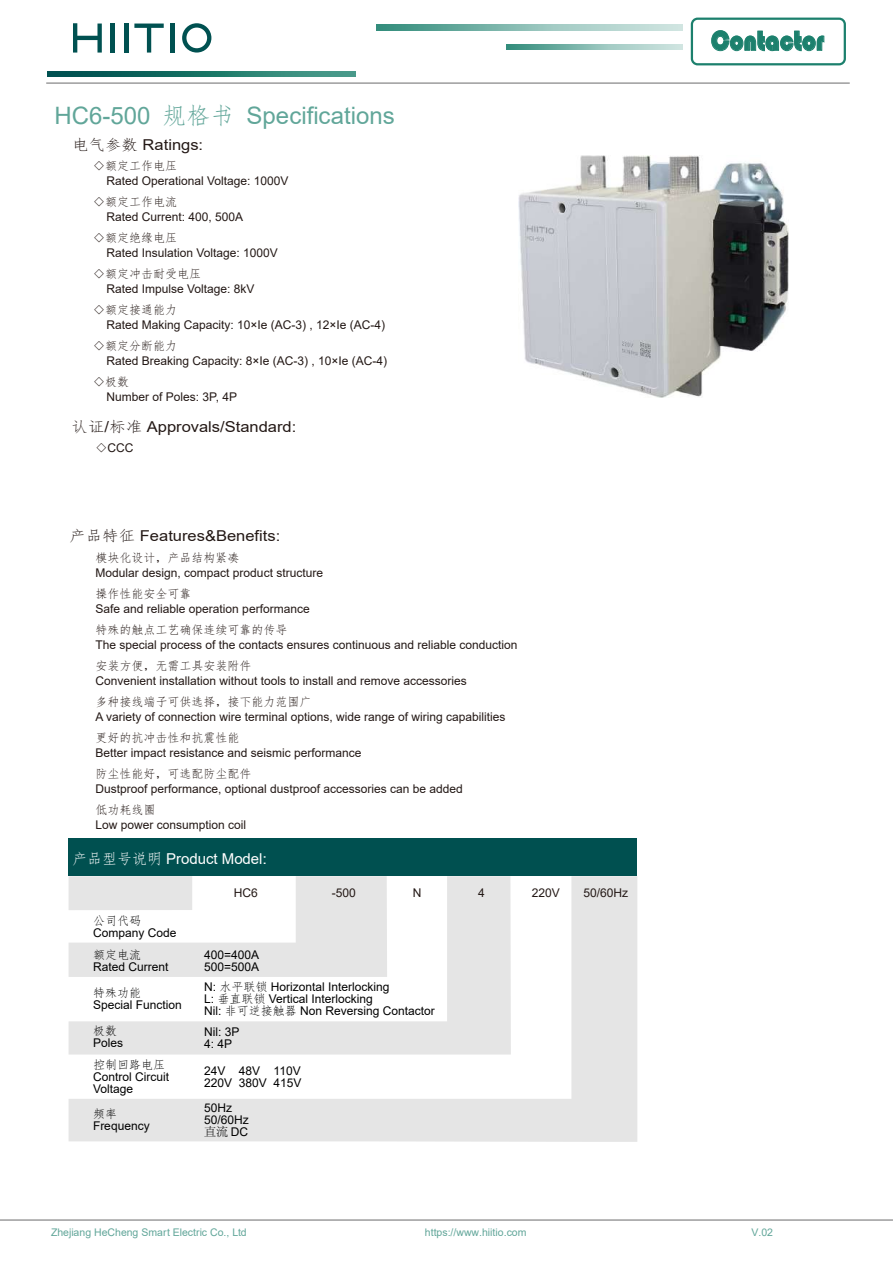
<style>
.page{position:relative;width:893px;height:1263px;background:#fff}
.page>*{position:absolute;margin:0;border:0;box-sizing:border-box;transform-origin:0 0}
.t1{font:28.8px "ST Hupo";color:#1c806d;scale:.86 1}
.t2{font:24px "Arial";color:#61a699}
.t3{font:15px "Arial";color:#231815;scale:1.1 1}
.t4{font:15px "Arial";color:#fff}
.t5{font:12px "Arial";color:#231815}
.t6{font:12px/12px "Arial";color:#000}
.t7{font:12px "Fang Song";color:#231815}
.t8{font:12px "Fang Song";color:#000}
.t9{font:300 12px "Adobe Song Std";color:#000}
.t10{font:10.5px "Arial";color:#61a699}
.s1{font-family:"Fang Song"}
.s2{font-family:"Arial";font-weight:400}
</style>
<div class="page">
<div style="left:69px;top:839px;width:568px;height:37px;background:#005050"></div>
<svg style="left:69px;top:876px;width:568px;height:266px;fill:#e5e5e5"></svg>
<svg style="left:69px;top:876px;width:442px;height:178px;fill:#e5e5e5"></svg>
<div style="left:69px;top:876px;width:123px;height:34px;background:#e5e5e5"></div>
<svg style="left:377px;top:25px;width:305px;height:5px;background:#8abdb4"></svg>
<svg style="left:507px;top:44px;width:175px;height:6px"></svg>
<svg style="left:47px;top:71px;width:309px;height:6px;background:#1f7569"></svg>
<hr style="left:0;top:1219px;width:893px;height:2px;background:#9c9c9d">
<hr style="left:46px;top:82px;width:804px;height:2px;background:#9c9c9d">
<div style="left:691px;top:18px;width:155px;height:47px;border:2px solid #1c806d;border-radius:6px"></div>
<svg style="left:182px;top:23px;width:29px;height:30px"></svg>
<hr style="left:171px;top:24px;width:4px;height:29px;background:#005151">
<hr style="left:111px;top:24px;width:4px;height:29px;background:#005151">
<svg style="left:73px;top:23px;width:29px;height:30px"></svg>
<hr style="left:124px;top:24px;width:4px;height:29px;background:#005151">
<svg style="left:134px;top:24px;width:30px;height:29px"></svg>
<svg style="left:711px;top:30px;width:114px;height:21px"></svg>
<img style="left:519px;top:156px;width:270px;height:242px">
<h2 class="t2" style="left:55px;top:99px;width:342px">HC6-500 <span class="s1">规格书</span> Specifications</h2>
<p class="t3" style="left:72px;top:134px;width:121px"><span class="s1">电气参数</span> Ratings:</p>
<p class="t7" style="left:93px;top:160px;width:85px">◇额定工作电压</p>
<p class="t5" style="left:106px;top:173px;width:184px">Rated Operational Voltage: 1000V</p>
<p class="t7" style="left:93px;top:196px;width:85px">◇额定工作电流</p>
<p class="t5" style="left:106px;top:209px;width:138px">Rated Current: 400, 500A</p>
<p class="t7" style="left:93px;top:232px;width:85px">◇额定绝缘电压</p>
<p class="t5" style="left:106px;top:245px;width:173px">Rated Insulation Voltage: 1000V</p>
<p class="t7" style="left:93px;top:268px;width:109px">◇额定冲击耐受电压</p>
<p class="t5" style="left:106px;top:281px;width:150px">Rated Impulse Voltage: 8kV</p>
<p class="t7" style="left:93px;top:304px;width:85px">◇额定接通能力</p>
<p class="t5" style="left:106px;top:317px;width:280px">Rated Making Capacity: 10×Ie (AC-3) , 12×Ie (AC-4)</p>
<p class="t7" style="left:93px;top:340px;width:85px">◇额定分断能力</p>
<p class="t5" style="left:106px;top:353px;width:282px">Rated Breaking Capacity: 8×Ie (AC-3) , 10×Ie (AC-4)</p>
<p class="t7" style="left:93px;top:376px;width:37px">◇极数</p>
<p class="t5" style="left:106px;top:389px;width:132px">Number of Poles: 3P, 4P</p>
<p class="t5" style="left:95px;top:439px;width:39px"><span class="s1">◇</span>CCC</p>
<p class="t3" style="left:72px;top:417px;width:206px"><span class="s1">认证</span>/<span class="s1">标准</span> Approvals/Standard:</p>
<p class="t3" style="left:69px;top:525px;width:193px"><span class="s1">产品特征</span> Features&amp;Benefits:</p>
<p class="t7" style="left:95px;top:552px;width:146px">模块化设计，产品结构紧凑</p>
<p class="t5" style="left:95px;top:564px;width:229px">Modular design, compact product structure</p>
<p class="t7" style="left:95px;top:588px;width:98px">操作性能安全可靠</p>
<p class="t5" style="left:95px;top:600px;width:216px">Safe and reliable operation performance</p>
<p class="t7" style="left:95px;top:624px;width:194px">特殊的触点工艺确保连续可靠的传导</p>
<p class="t5" style="left:95px;top:636px;width:424px">The special process of the contacts ensures continuous and reliable conduction</p>
<p class="t7" style="left:95px;top:660px;width:158px">安装方便，无需工具安装附件</p>
<p class="t5" style="left:95px;top:672px;width:373px">Convenient installation without tools to install and remove accessories</p>
<p class="t7" style="left:95px;top:696px;width:218px">多种接线端子可供选择，接下能力范围广</p>
<p class="t5" style="left:95px;top:708px;width:412px">A variety of connection wire terminal options, wide range of wiring capabilities</p>
<p class="t7" style="left:95px;top:732px;width:146px">更好的抗冲击性和抗震性能</p>
<p class="t5" style="left:95px;top:744px;width:268px">Better impact resistance and seismic performance</p>
<p class="t7" style="left:95px;top:768px;width:158px">防尘性能好，可选配防尘配件</p>
<p class="t5" style="left:95px;top:780px;width:369px">Dustproof performance, optional dustproof accessories can be added</p>
<p class="t7" style="left:95px;top:804px;width:62px">低功耗线圈</p>
<p class="t5" style="left:95px;top:816px;width:152px">Low power consumption coil</p>
<p class="t4" style="left:72px;top:848px;width:197px"><span class="s1">产品型号说明</span> Product Model:</p>
<p class="t8" style="left:93px;top:915px;width:49px">公司代码</p>
<p class="t6" style="left:93px;top:927px;width:85px">Company Code</p>
<p class="t8" style="left:93px;top:948px;width:49px">额定电流</p>
<p class="t6" style="left:93px;top:960px;width:77px">Rated Current</p>
<p class="t8" style="left:93px;top:986px;width:49px">特殊功能</p>
<p class="t6" style="left:93px;top:998px;width:90px">Special Function</p>
<p class="t5" style="left:234px;top:884px;width:26px">HC6</p>
<p class="t5" style="left:332px;top:884px;width:26px">-500</p>
<p class="t5" style="left:413px;top:884px;width:10px">N</p>
<p class="t5" style="left:478px;top:884px;width:8px">4</p>
<p class="t5" style="left:532px;top:884px;width:30px">220V</p>
<p class="t5" style="left:583px;top:884px;width:46px">50/60Hz</p>
<p class="t6" style="left:204px;top:948px;width:57px">400=400A<br>500=500A</p>
<p class="t6" style="left:204px;top:981px;width:232px">N: <span class="s1">水平联锁</span> Horizontal Interlocking<br>L: <span class="s1">垂直联锁</span> Vertical Interlocking<br>Nil: <span class="s1">非可逆接触器</span> Non Reversing Contactor</p>
<p class="t8" style="left:93px;top:1025px;width:25px">极数</p>
<p class="t6" style="left:93px;top:1037px;width:32px">Poles</p>
<p class="t6" style="left:204px;top:1025px;width:37px">Nil: 3P<br>4: 4P</p>
<p class="t6" style="left:204px;top:1065px;width:99px">24V 48V 110V<br>220V 380V 415V</p>
<p class="t6" style="left:204px;top:1102px;width:46px">50Hz<br>50/60Hz</p>
<p class="t9" style="left:204px;top:1125px;width:45px">直流 <span class="s2">DC</span></p>
<p class="t8" style="left:93px;top:1058px;width:73px">控制回路电压</p>
<p class="t6" style="left:93px;top:1070px;width:78px">Control Circuit<br>Voltage</p>
<p class="t8" style="left:93px;top:1108px;width:25px">频率</p>
<p class="t6" style="left:93px;top:1120px;width:58px">Frequency</p>
<h1 class="t1" style="left:711px;top:27px;width:133px">Contactor</h1>
<p class="t10" style="left:51px;top:1225px;width:197px">Zhejiang HeCheng Smart Electric Co., Ltd</p>
<p class="t10" style="left:425px;top:1225px;width:103px">https://www.hiitio.com</p>
<p class="t10" style="left:751px;top:1225px;width:23px">V.02</p>
</div>
